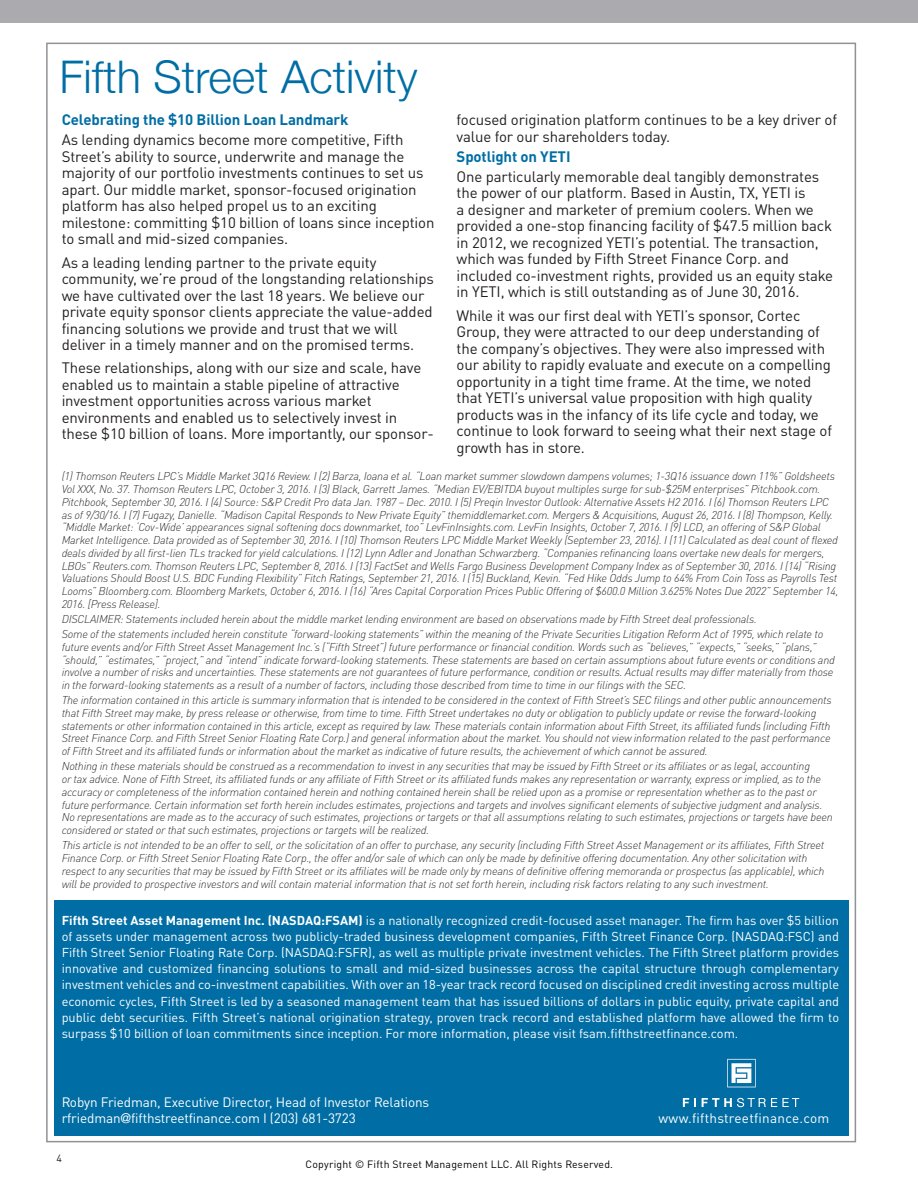
<style>
.page{position:relative;width:918px;height:1188px;background:#fff}
.page>*{position:absolute;margin:0;border:0;box-sizing:border-box;transform-origin:0 0}
.Paragraph_Style_1{font:300 45px "Helvetica Neue";color:#006ea5}
.Paragraph_Style_1-2{font:15px/16.5px "DINOT";letter-spacing:-.01em;color:#231f20}
.Section_Header{font:700 15px "DINOT";letter-spacing:-.01em;color:#006ea5}
.Paragraph_Style_1-3{font:700 15px "DINOT";letter-spacing:-.01em;color:#006ea5}
.t1{font:13.5px "DINOT";letter-spacing:-.01em;color:#fff}
.t2{font:13.5px "DINOT";letter-spacing:.02em;color:#fff}
.t3{font:12.75px/16.2px "DINOT";color:#fff;text-align:justify}
.t4{font:italic 300 11.25px/12.8px "DINOT";letter-spacing:-.02em;color:#312f30}
.t5{font:10.5px "DINOT";letter-spacing:.02em;color:#000}
.t6{font:10.5px "DINOT";color:#231f20}
.s1{font-weight:700}
.s2{font-family:"Helvetica Neue"}
</style>
<div class="page">
<div style="left:0;top:0;width:918px;height:22px;background:#ababaf"></div>
<div style="left:54px;top:901px;width:795px;height:235px;background:#006ea5"></div>
<svg style="left:683px;top:1098px;width:13px;height:9px"></svg>
<svg style="left:702px;top:1098px;width:97px;height:9px"></svg>
<svg style="left:727px;top:1059px;width:29px;height:28px"></svg>
<p class="Paragraph_Style_1" style="left:59px;top:41px;width:360px">Fifth Street Activity</p>
<p class="Section_Header" style="left:62px;top:110px;width:288px">Celebrating the $10 Billion Loan Landmark</p>
<p class="Paragraph_Style_1-2" style="left:62px;top:132px;width:374px">As lending dynamics become more competitive, Fifth Street’s ability to source, underwrite and manage the majority of our portfolio investments continues to set us apart. Our middle market, sponsor-focused origination platform has also helped propel us to an exciting milestone: committing $10 billion of loans since inception to small and mid-sized companies.</p>
<p class="Paragraph_Style_1-2" style="left:62px;top:254px;width:374px">As a leading lending partner to the private equity community, we’re proud of the longstanding relationships we have cultivated over the last 18 years. We believe our private equity sponsor clients appreciate the value-added financing solutions we provide and trust that we will deliver in a timely manner and on the promised terms.</p>
<p class="Paragraph_Style_1-2" style="left:62px;top:360px;width:374px">These relationships, along with our size and scale, have enabled us to maintain a stable pipeline of attractive investment opportunities across various market environments and enabled us to selectively invest in these $10 billion of loans. More importantly, our sponsor-</p>
<p class="Paragraph_Style_1-2" style="left:457px;top:112px;width:382px">focused origination platform continues to be a key driver of value for our shareholders today.</p>
<p class="Paragraph_Style_1-3" style="left:457px;top:147px;width:115px">Spotlight on YETI</p>
<p class="Paragraph_Style_1-2" style="left:457px;top:168px;width:378px">One particularly memorable deal tangibly demonstrates the power of our platform. Based in Austin, TX, YETI is<br>a designer and marketer of premium coolers. When we provided a one-stop financing facility of $47.5 million back in 2012, we recognized YETI’s potential. The transaction, which was funded by Fifth Street Finance Corp. and included co-investment rights, provided us an equity stake in YETI, which is still outstanding as of June 30, 2016.</p>
<p class="Paragraph_Style_1-2" style="left:457px;top:307px;width:377px">While it was our first deal with YETI’s sponsor, Cortec Group, they were attracted to our deep understanding of the company’s objectives. They were also impressed with our ability to rapidly evaluate and execute on a compelling opportunity in a tight time frame. At the time, we noted that YETI’s universal value proposition with high quality products was in the infancy of its life cycle and today, we continue to look forward to seeing what their next stage of growth has in store.</p>
<p class="t4" style="left:62px;top:470px;width:778px">(1) Thomson Reuters LPC’s Middle Market 3Q16 Review. I (2) Barza, Ioana et al. “Loan market summer slowdown dampens volumes; 1-3Q16 issuance down 11%” Goldsheets Vol XXX, No. 37. Thomson Reuters LPC, October 3, 2016. I (3) Black, Garrett James. “Median EV/EBITDA buyout multiples surge for sub-$25M enterprises” Pitchbook.com.<br>Pitchbook, September 30, 2016. I (4) Source: S&amp;P Credit Pro data Jan. 1987 – Dec. 2010. I (5) Preqin Investor Outlook: Alternative Assets H2 2016. I (6) Thomson Reuters LPC as of 9/30/16. I (7) Fugazy, Danielle. “Madison Capital Responds to New Private Equity” themiddlemarket.com. Mergers &amp; Acquisitions, August 26, 2016. I (8) Thompson, Kelly. “Middle Market: ‘Cov-Wide’ appearances signal softening docs downmarket, too” LevFinInsights.com. LevFin Insights, October 7, 2016. I (9) LCD, an offering of S&amp;P Global Market Intelligence. Data provided as of September 30, 2016. I (10) Thomson Reuters LPC Middle Market Weekly (September 23, 2016). I (11) Calculated as deal count of flexed deals divided by all first-lien TLs tracked for yield calculations. I (12) Lynn Adler and Jonathan Schwarzberg. “Companies refinancing loans overtake new deals for mergers, LBOs” Reuters.com. Thomson Reuters LPC, September 8, 2016. I (13) FactSet and Wells Fargo Business Development Company Index as of September 30, 2016. I (14) “Rising Valuations Should Boost U.S. BDC Funding Flexibility” Fitch Ratings, September 21, 2016. I (15) Buckland, Kevin. “Fed Hike Odds Jump to 64% From Coin Toss as Payrolls Test Looms” Bloomberg.com. Bloomberg Markets, October 6, 2016. I (16) “Ares Capital Corporation Prices Public Offering of $600.0 Million 3.625% Notes Due 2022” September 14, 2016. [Press Release].</p>
<p class="t4" style="left:62px;top:612px;width:697px">DISCLAIMER: Statements included herein about the middle market lending environment are based on observations made by Fifth Street deal professionals.</p>
<p class="t4" style="left:62px;top:628px;width:775px">Some of the statements included herein constitute “forward-looking statements” within the meaning of the Private Securities Litigation Reform Act of 1995, which relate to future events and/or Fifth Street Asset Management Inc.’s (“Fifth Street”) future performance or financial condition. Words such as “believes,” “expects,” “seeks,” “plans,” “should,” “estimates,” “project,” and “intend” indicate forward-looking statements. These statements are based on certain assumptions about future events or conditions and involve a number of risks and uncertainties. These statements are not guarantees of future performance, condition or results. Actual results may differ materially from those in the forward-looking statements as a result of a number of factors, including those described from time to time in our filings with the SEC.</p>
<p class="t4" style="left:62px;top:694px;width:771px">The information contained in this article is summary information that is intended to be considered in the context of Fifth Street’s SEC filings and other public announcements that Fifth Street may make, by press release or otherwise, from time to time. Fifth Street undertakes no duty or obligation to publicly update or revise the forward-looking statements or other information contained in this article, except as required by law. These materials contain information about Fifth Street, its affiliated funds (including Fifth Street Finance Corp. and Fifth Street Senior Floating Rate Corp.) and general information about the market. You should not view information related to the past performance of Fifth Street and its affiliated funds or information about the market as indicative of future results, the achievement of which cannot be assured.</p>
<p class="t4" style="left:62px;top:760px;width:773px">Nothing in these materials should be construed as a recommendation to invest in any securities that may be issued by Fifth Street or its affiliates or as legal, accounting<br>or tax advice. None of Fifth Street, its affiliated funds or any affiliate of Fifth Street or its affiliated funds makes any representation or warranty, express or implied, as to the accuracy or completeness of the information contained herein and nothing contained herein shall be relied upon as a promise or representation whether as to the past or future performance. Certain information set forth herein includes estimates, projections and targets and involves significant elements of subjective judgment and analysis.<br>No representations are made as to the accuracy of such estimates, projections or targets or that all assumptions relating to such estimates, projections or targets have been considered or stated or that such estimates, projections or targets will be realized.</p>
<p class="t4" style="left:62px;top:839px;width:764px">This article is not intended to be an offer to sell, or the solicitation of an offer to purchase, any security (including Fifth Street Asset Management or its affiliates, Fifth Street Finance Corp. or Fifth Street Senior Floating Rate Corp., the offer and/or sale of which can only be made by definitive offering documentation. Any other solicitation with respect to any securities that may be issued by Fifth Street or its affiliates will be made only by means of definitive offering memoranda or prospectus (as applicable), which will be provided to prospective investors and will contain material information that is not set forth herein, including risk factors relating to any such investment.</p>
<p class="t3" style="left:62px;top:912px;width:779px"><span class="s1">Fifth Street Asset Management Inc. (NASDAQ:FSAM)</span> is a nationally recognized credit-focused asset manager. The firm has over $5 billion of assets under management across two publicly-traded business development companies, Fifth Street Finance Corp. (NASDAQ:FSC) and Fifth Street Senior Floating Rate Corp. (NASDAQ:FSFR), as well as multiple private investment vehicles. The Fifth Street platform provides innovative and customized financing solutions to small and mid-sized businesses across the capital structure through complementary investment vehicles and co-investment capabilities. With over an 18-year track record focused on disciplined credit investing across multiple economic cycles, Fifth Street is led by a seasoned management team that has issued billions of dollars in public equity, private capital and public debt securities. Fifth Street’s national origination strategy, proven track record and established platform have allowed the firm to surpass $10 billion of loan commitments since inception. For more information, please visit fsam.fifthstreetfinance.com.</p>
<p class="t1" style="left:62px;top:1094px;width:369px">Robyn Friedman, Executive Director, Head of Investor Relations</p>
<p class="t1" style="left:62px;top:1110px;width:296px">rfriedman<span class="s2">@</span>fifthstreetfinance.com I (203) 681-3723</p>
<p class="t6" style="left:56px;top:1152px;width:7px">4</p>
<p class="t5" style="left:306px;top:1157px;width:309px">Copyright © Fifth Street Management LLC. All Rights Reserved.</p>
<p class="t2" style="left:659px;top:1109px;width:172px">www.fifthstreetfinance.com</p>
</div>
